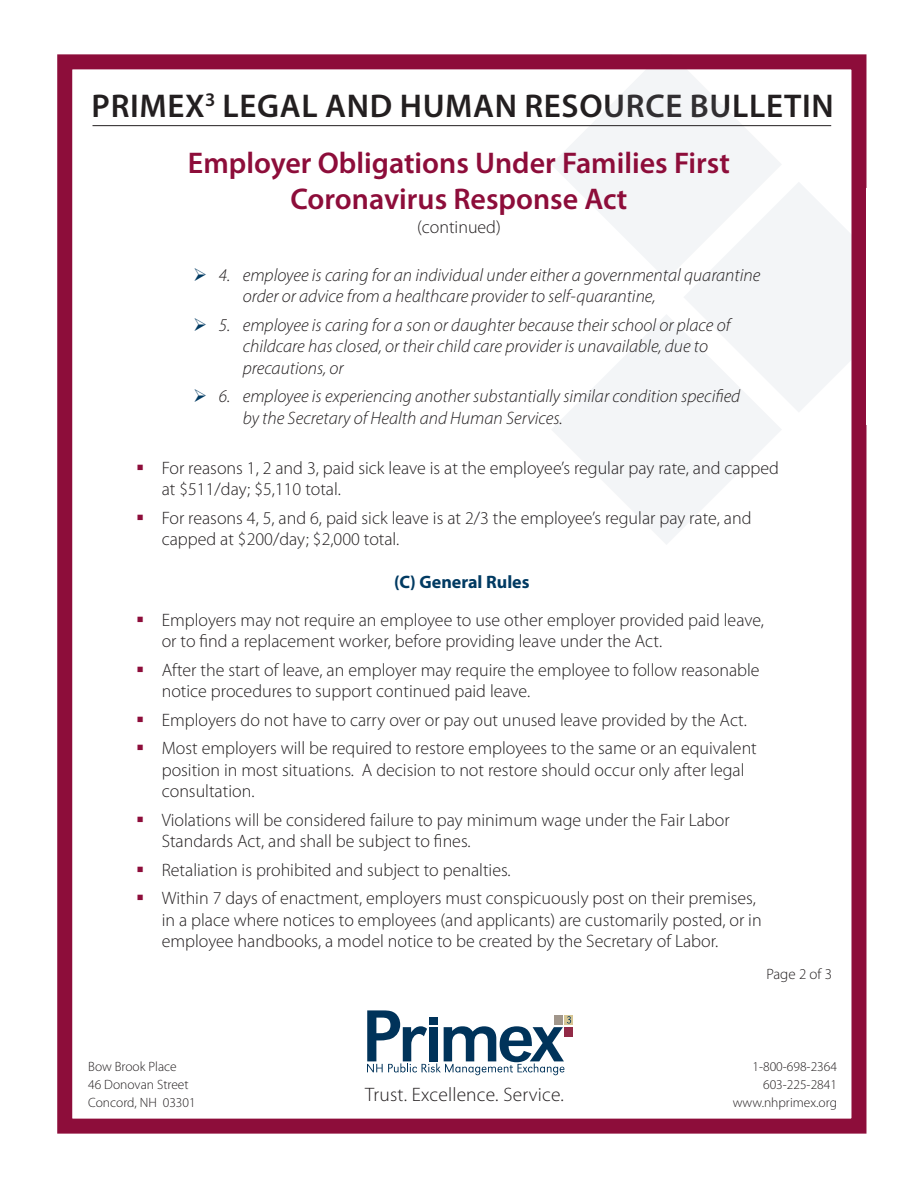
<style>
.page{position:relative;width:918px;height:1188px;background:#fff}
.page>*{position:absolute;margin:0;border:0;box-sizing:border-box;transform-origin:0 0}
.t1{font:600 33px "Myriad Pro";letter-spacing:.02em;color:#231f20}
.t2{font:600 30px/36px "Myriad Pro";color:#8d0d3a;text-align:center}
.t3{font:300 19.5px "Myriad Pro";letter-spacing:.01em;color:#231f20}
.t4{font:300 18px/21.6px "Myriad Pro";color:#231f20}
.t5{font:italic 300 18px/21.6px "Myriad Pro";color:#231f20}
.t6{font:700 18px "Myriad Pro";color:#003a62}
.t7{font:300 15px "Myriad Pro";color:#231f20}
.t8{font:300 13.5px "Myriad Pro";color:#231f20}
.s1{color:#003a62}
.s2{color:#8d0d3a}
</style>
<div class="page">
<svg style="left:684px;top:182px;width:183px;height:230px;fill:#f3f5f7"></svg>
<svg style="left:551px;top:70px;width:231px;height:210px;fill:#f3f5f7"></svg>
<svg style="left:552px;top:314px;width:230px;height:230px;fill:#f3f5f7"></svg>
<div style="left:57px;top:54px;width:809px;height:1080px;border:15px solid #8d0d3a"></div>
<div style="left:564px;top:1027px;width:9px;height:9px;background:#922a46"></div>
<div style="left:564px;top:1015px;width:9px;height:10px;background:#d7c693"></div>
<svg style="left:367px;top:1010px;width:204px;height:65px"></svg>
<div style="left:430px;top:1017px;width:8px;height:8px;background:#00335a"></div>
<hr style="left:93px;top:125px;width:738px;height:1px;background:#231f20">
<p class="t1" style="left:92px;top:85px;width:744px">PRIMEX<sup>3</sup> LEGAL AND HUMAN RESOURCE BULLETIN</p>
<p class="t2" style="left:188px;top:144px;width:544px">Employer Obligations Under Families First<br>Coronavirus Response Act</p>
<p class="t4" style="left:417px;top:217px;width:85px">(continued)</p>
<p class="t5" style="left:243px;top:264px;width:519px;text-indent:-49px"><span class="s1">➢</span> 4. employee is caring for an individual under either a governmental quarantine order or advice from a healthcare provider to self-quarantine,</p>
<p class="t5" style="left:243px;top:314px;width:489px;text-indent:-49px"><span class="s1">➢</span> 5. employee is caring for a son or daughter because their school or place of childcare has closed, or their child care provider is unavailable, due to precautions, or</p>
<p class="t5" style="left:243px;top:385px;width:499px;text-indent:-49px"><span class="s1">➢</span> 6. employee is experiencing another substantially similar condition specified by the Secretary of Health and Human Services.</p>
<p class="t4" style="left:162px;top:457px;width:619px;text-indent:-26px"><span class="s2">▪</span> For reasons 1, 2 and 3, paid sick leave is at the employee’s regular pay rate, and capped at $511/day; $5,110 total.</p>
<p class="t4" style="left:162px;top:507px;width:591px;text-indent:-26px"><span class="s2">▪</span> For reasons 4, 5, and 6, paid sick leave is at 2/3 the employee’s regular pay rate, and capped at $200/day; $2,000 total.</p>
<p class="t6" style="left:394px;top:571px;width:137px">(C) General Rules</p>
<p class="t4" style="left:162px;top:609px;width:604px;text-indent:-26px"><span class="s2">▪</span> Employers may not require an employee to use other employer provided paid leave, or to find a replacement worker, before providing leave under the Act.</p>
<p class="t4" style="left:162px;top:659px;width:599px;text-indent:-26px"><span class="s2">▪</span> After the start of leave, an employer may require the employee to follow reasonable notice procedures to support continued paid leave.</p>
<p class="t4" style="left:136px;top:709px;width:612px"><span class="s2">▪</span> Employers do not have to carry over or pay out unused leave provided by the Act.</p>
<p class="t4" style="left:162px;top:738px;width:597px;text-indent:-26px"><span class="s2">▪</span> Most employers will be required to restore employees to the same or an equivalent position in most situations. A decision to not restore should occur only after legal consultation.</p>
<p class="t4" style="left:162px;top:809px;width:569px;text-indent:-26px"><span class="s2">▪</span> Violations will be considered failure to pay minimum wage under the Fair Labor<br>Standards Act, and shall be subject to fines.</p>
<p class="t4" style="left:136px;top:859px;width:376px"><span class="s2">▪</span> Retaliation is prohibited and subject to penalties.</p>
<p class="t4" style="left:162px;top:887px;width:601px;text-indent:-26px"><span class="s2">▪</span> Within 7 days of enactment, employers must conspicuously post on their premises, in a place where notices to employees (and applicants) are customarily posted, or in employee handbooks, a model notice to be created by the Secretary of Labor.</p>
<p class="t7" style="left:766px;top:966px;width:67px">Page 2 of 3</p>
<p class="t8" style="left:88px;top:1060px;width:90px">Bow Brook Place</p>
<p class="t8" style="left:752px;top:1060px;width:86px">1-800-698-2364</p>
<p class="t8" style="left:88px;top:1078px;width:102px">46 Donovan Street</p>
<p class="t8" style="left:763px;top:1078px;width:75px">603-225-2841</p>
<p class="t8" style="left:88px;top:1096px;width:109px">Concord, NH 03301</p>
<p class="t8" style="left:733px;top:1096px;width:106px">www.nhprimex.org</p>
<p class="t3" style="left:365px;top:1084px;width:200px">Trust. Excellence. Service.</p>
</div>
